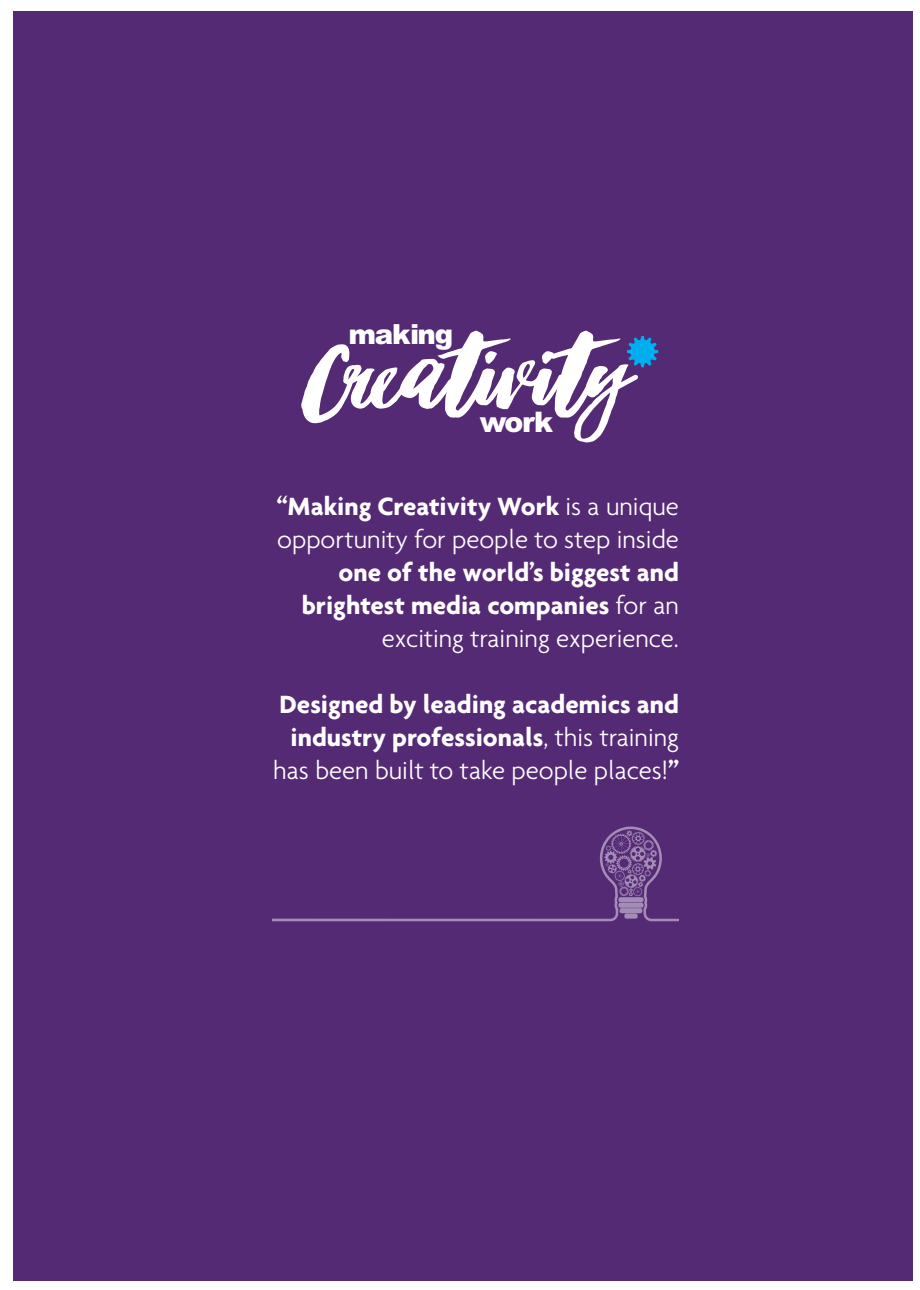
<style>
.page{position:relative;width:920px;height:1290px;background:#fff}
.page>*{position:absolute;margin:0;border:0;box-sizing:border-box;transform-origin:0 0}
.t1{font:79.5px "Hubster";color:#fff}
.t2{font:900 28.35px "Arial";color:#fff}
.t3{font:900 27.75px "Arial";letter-spacing:-.045em;color:#fff}
.t4{font:700 27px/33px "Agenda";color:#fff;text-align:right}
.t5{font:300 27px/33px "Agenda";color:#fff}
.s1{font-weight:700}
.s2{font-weight:300}
</style>
<div class="page">
<div style="left:14px;top:11px;width:899px;height:1269px;background:#552a75"></div>
<svg style="left:627px;top:336px;width:31px;height:31px"></svg>
<svg style="left:273px;top:826px;width:406px;height:95px"></svg>
<p class="t3" style="left:348px;top:318px;width:106px">making</p>
<h1 class="t1" style="left:309px;top:325px;width:327px">Creativity</h1>
<p class="t2" style="left:480px;top:406px;width:75px">work</p>
<p class="t5" style="left:277px;top:489px;width:404px"><span class="s1">“Making Creativity Work</span> is a unique opportunity for people to step inside</p>
<p class="t4" style="left:302px;top:555px;width:379px">one of the world’s biggest and brightest media companies <span class="s2">for an exciting training experience.</span></p>
<p class="t4" style="left:273px;top:687px;width:407px">Designed by leading academics and industry professionals<span class="s2">, this training has been built to take people places!</span>”</p>
</div>
